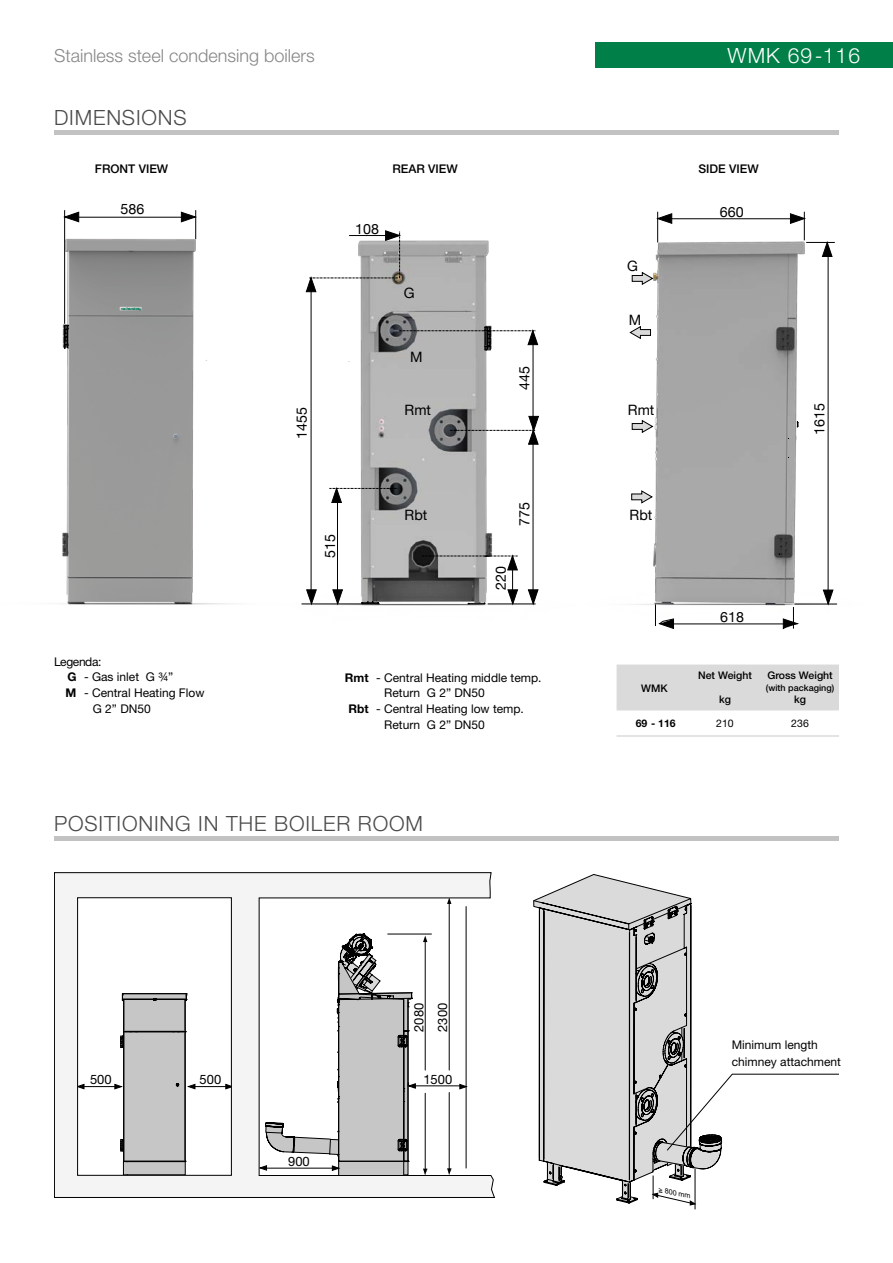
<style>
.page{position:relative;width:893px;height:1263px;background:#fff}
.page>*{position:absolute;margin:0;border:0;box-sizing:border-box;transform-origin:0 0}
.t1{font:300 21px "Helvetica Neue";letter-spacing:.04em;color:#4a4a49}
.t2{font:300 21px "Helvetica Neue";letter-spacing:.05em;color:#fff}
.t3{font:300 18px "Helvetica Neue";color:#878787}
.t4{font:14.25px "Helvetica Neue";color:#000}
.t5{font:12.9px/23.5px "Helvetica Neue";color:#000}
.t6{font:12px/16.5px "Helvetica Neue";color:#000}
.t7{font:500 12px "Helvetica Neue";color:#000}
.t8{font:12px "Helvetica Neue";letter-spacing:-.03em;color:#000}
.t9{font:700 10.8px "Arial";color:#000}
.t10{font:500 10.5px "Helvetica Neue";color:#000}
.t11{font:700 10.5px "Helvetica Neue";color:#000}
.t12{font:10.5px "Helvetica Neue";color:#000}
.t13{font:500 9px "Helvetica Neue";color:#000}
.t14{font:italic 7.05px "Arial";color:#000;scale:1.04 1}
.s1{font-weight:700}
</style>
<div class="page">
<hr style="left:54px;top:131px;width:785px;height:4px;background:#c2c2c2">
<div style="left:595px;top:42px;width:298px;height:26px;background:#008048"></div>
<div style="left:617px;top:664px;width:222px;height:46px;background:#dadada"></div>
<hr style="left:617px;top:735px;width:72px;height:2px;background:#dadada">
<hr style="left:689px;top:735px;width:72px;height:2px;background:#dadada">
<hr style="left:761px;top:735px;width:78px;height:2px;background:#dadada">
<hr style="left:54px;top:836px;width:785px;height:4px;background:#c2c2c2">
<svg style="left:54px;top:872px;width:441px;height:326px"></svg>
<svg style="left:533px;top:874px;width:159px;height:309px"></svg>
<svg style="left:545px;top:903px;width:294px;height:307px"></svg>
<img style="left:60px;top:210px;width:51px;height:395px">
<img style="left:111px;top:210px;width:276px;height:396px">
<img style="left:387px;top:211px;width:451px;height:419px">
<svg style="left:120px;top:307px;width:22px;height:4px"></svg>
<svg style="left:362px;top:601px;width:17px;height:3px"></svg>
<svg style="left:468px;top:603px;width:17px;height:1px"></svg>
<hr style="left:488px;top:604px;width:48px;height:1px;background:#000">
<hr style="left:512px;top:558px;width:1px;height:45px;background:#000">
<svg style="left:399px;top:326px;width:139px;height:25px"></svg>
<svg style="left:450px;top:416px;width:89px;height:29px"></svg>
<svg style="left:422px;top:555px;width:96px;height:15px"></svg>
<svg style="left:507px;top:589px;width:11px;height:15px"></svg>
<svg style="left:332px;top:589px;width:11px;height:15px"></svg>
<hr style="left:302px;top:604px;width:60px;height:1px;background:#000">
<svg style="left:329px;top:488px;width:69px;height:15px"></svg>
<hr style="left:337px;top:498px;width:1px;height:101px;background:#000">
<svg style="left:528px;top:589px;width:10px;height:15px"></svg>
<hr style="left:533px;top:342px;width:1px;height:255px;background:#000">
<svg style="left:306px;top:589px;width:11px;height:15px"></svg>
<hr style="left:311px;top:278px;width:1px;height:321px;background:#000">
<svg style="left:306px;top:230px;width:94px;height:62px"></svg>
<svg style="left:64px;top:325px;width:5px;height:24px"></svg>
<hr style="left:64px;top:210px;width:1px;height:114px;background:#000">
<svg style="left:64px;top:212px;width:15px;height:10px"></svg>
<hr style="left:77px;top:217px;width:105px;height:1px;background:#000">
<svg style="left:181px;top:210px;width:15px;height:29px"></svg>
<hr style="left:657px;top:212px;width:1px;height:30px;background:#000">
<svg style="left:657px;top:213px;width:15px;height:11px"></svg>
<hr style="left:670px;top:218px;width:122px;height:1px;background:#000">
<svg style="left:655px;top:604px;width:19px;height:25px"></svg>
<hr style="left:668px;top:624px;width:117px;height:1px;background:#000">
<svg style="left:783px;top:607px;width:15px;height:22px"></svg>
<svg style="left:790px;top:212px;width:45px;height:45px"></svg>
<hr style="left:828px;top:254px;width:1px;height:349px;background:#000">
<hr style="left:794px;top:604px;width:43px;height:1px;background:#000">
<svg style="left:823px;top:589px;width:10px;height:16px"></svg>
<svg style="left:797px;top:421px;width:2px;height:7px"></svg>
<svg style="left:629px;top:326px;width:22px;height:13px"></svg>
<svg style="left:631px;top:490px;width:22px;height:13px"></svg>
<svg style="left:632px;top:420px;width:21px;height:13px"></svg>
<svg style="left:632px;top:272px;width:21px;height:13px"></svg>
<h2 class="t3" style="left:54px;top:45px;width:262px">Stainless steel condensing boilers</h2>
<h1 class="t2" style="left:728px;top:43px;width:134px">WMK 69-116</h1>
<h1 class="t1" style="left:54px;top:105px;width:134px">DIMENSIONS</h1>
<p class="t9" style="left:97px;top:160px;width:69px">FRONT VIEW</p>
<p class="t9" style="left:397px;top:160px;width:57px">SIDE VIEW</p>
<p class="t7" style="left:95px;top:162px;width:75px">FRONT VIEW</p>
<p class="t7" style="left:392px;top:162px;width:67px">REAR VIEW</p>
<p class="t7" style="left:698px;top:162px;width:62px">SIDE VIEW</p>
<p class="t9" style="left:701px;top:162px;width:57px">SIDE VIEW</p>
<p class="t4" style="left:720px;top:202px;width:25px">660</p>
<p class="t4" style="left:120px;top:198px;width:25px">586</p>
<p class="t8" style="left:54px;top:654px;width:49px">Legenda:</p>
<p class="t6" style="left:67px;top:669px;width:107px"><span class="s1">G</span> - Gas inlet G ¾”</p>
<p class="t6" style="left:66px;top:684px;width:140px"><span class="s1">M</span> - Central Heating Flow</p>
<p class="t6" style="left:93px;top:700px;width:60px">G 2” DN50</p>
<p class="t4" style="left:291px;top:439px;width:33px;rotate:-90deg">1455</p>
<p class="t4" style="left:355px;top:218px;width:25px">108</p>
<p class="t4" style="left:404px;top:283px;width:12px">G</p>
<p class="t4" style="left:410px;top:347px;width:14px">M</p>
<p class="t4" style="left:405px;top:400px;width:28px">Rmt</p>
<p class="t4" style="left:320px;top:558px;width:25px;rotate:-90deg">515</p>
<p class="t4" style="left:405px;top:505px;width:24px">Rbt</p>
<p class="t4" style="left:514px;top:390px;width:25px;rotate:-90deg">445</p>
<p class="t4" style="left:514px;top:526px;width:25px;rotate:-90deg">775</p>
<p class="t4" style="left:491px;top:590px;width:25px;rotate:-90deg">220</p>
<p class="t6" style="left:345px;top:669px;width:198px"><span class="s1">Rmt</span> - Central Heating middle temp.</p>
<p class="t6" style="left:384px;top:685px;width:102px">Return G 2” DN50</p>
<p class="t6" style="left:348px;top:700px;width:177px"><span class="s1">Rbt</span> - Central Heating low temp.</p>
<p class="t6" style="left:384px;top:716px;width:102px">Return G 2” DN50</p>
<h1 class="t1" style="left:54px;top:810px;width:371px">POSITIONING IN THE BOILER ROOM</h1>
<p class="t5" style="left:90px;top:1068px;width:23px">500</p>
<p class="t5" style="left:200px;top:1068px;width:23px">500</p>
<p class="t5" style="left:288px;top:1149px;width:23px">900</p>
<p class="t5" style="left:407px;top:1032px;width:30px;rotate:-90deg">2080<br>2300</p>
<p class="t5" style="left:423px;top:1067px;width:30px">1500</p>
<p class="t4" style="left:627px;top:256px;width:12px">G</p>
<p class="t4" style="left:629px;top:310px;width:14px">M</p>
<p class="t4" style="left:628px;top:400px;width:28px">Rmt</p>
<p class="t4" style="left:630px;top:505px;width:24px">Rbt</p>
<p class="t4" style="left:809px;top:435px;width:33px;rotate:-90deg">1615</p>
<p class="t10" style="left:641px;top:682px;width:28px">WMK</p>
<p class="t4" style="left:720px;top:607px;width:25px">618</p>
<p class="t10" style="left:698px;top:669px;width:55px">Net Weight</p>
<p class="t10" style="left:719px;top:693px;width:13px">kg</p>
<p class="t10" style="left:767px;top:669px;width:67px">Gross Weight</p>
<p class="t13" style="left:766px;top:682px;width:70px">(with packaging)</p>
<p class="t10" style="left:794px;top:693px;width:13px">kg</p>
<p class="t11" style="left:636px;top:717px;width:42px">69 - 116</p>
<p class="t12" style="left:716px;top:717px;width:19px">210</p>
<p class="t12" style="left:791px;top:717px;width:19px">236</p>
<p class="t6" style="left:732px;top:1037px;width:111px">Minimum length chimney attachment</p>
<p class="t14" style="left:660px;top:1184px;width:33px;rotate:12deg">&gt; 800 mm</p>
</div>
